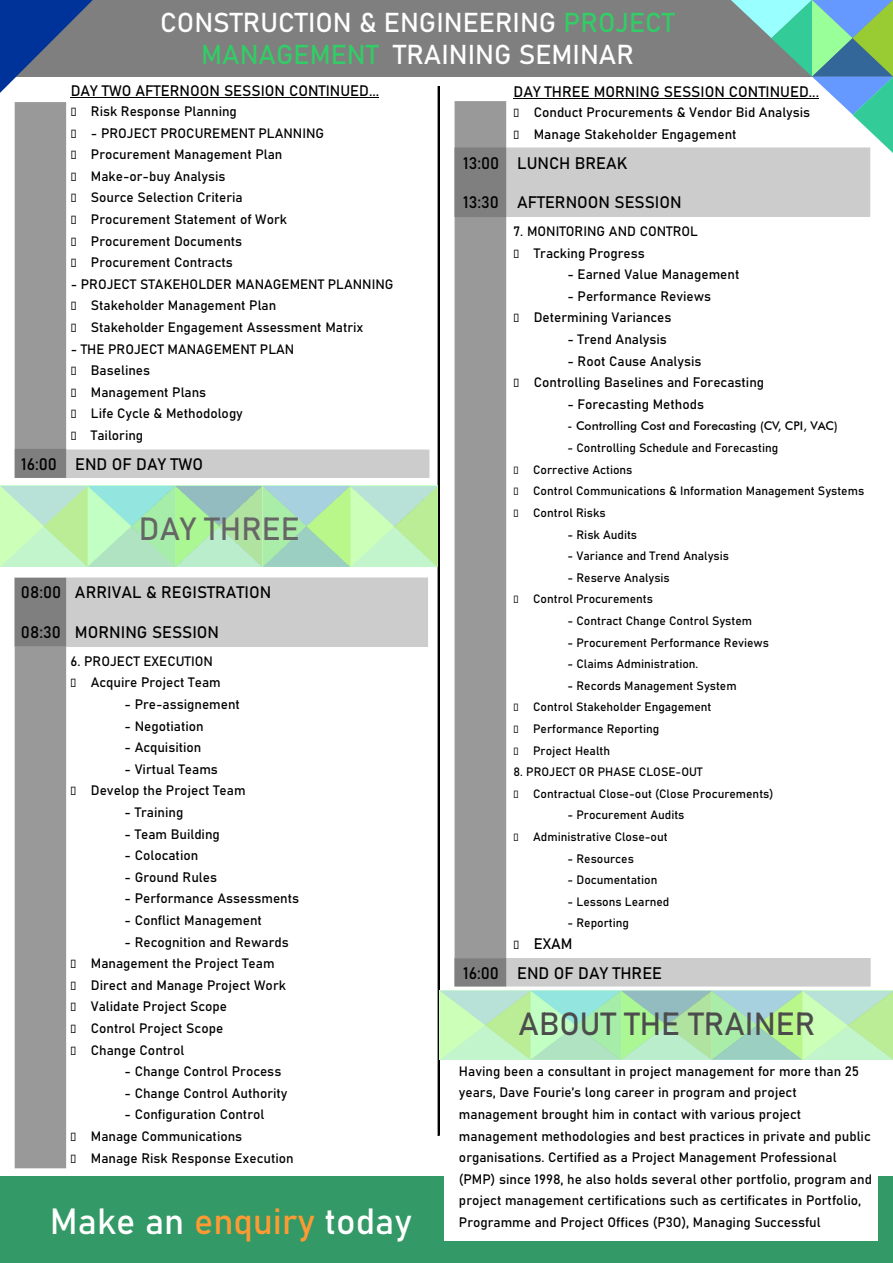
<style>
.page{position:relative;width:893px;height:1263px;background:#fff}
.page>*{position:absolute;margin:0;border:0;box-sizing:border-box;transform-origin:0 0}
.t1{font:36px "Bahnschrift";color:#fff}
.t2{font:31.65px "Bahnschrift";color:#4c4c4c}
.t3{font:31.65px "Bahnschrift";color:#666}
.t4{font:27px/32.4px "Bahnschrift";color:#fff}
.t5{font:27px "Bahnschrift";color:#3c6}
.t6{font:16.5px "Bahnschrift";color:#000}
.t7{font:15px "Bahnschrift";color:#000}
.t8{font:13.5px/21.6px "Bahnschrift";color:#000}
.t9{font:12px/21.6px "Bahnschrift";color:#000}
.t10{font:500 12px "Futura BT";color:#000}
.s1{color:#3c6}
.s2{color:#f93}
</style>
<div class="page">
<div style="left:455px;top:958px;width:415px;height:28px;background:#ccc"></div>
<div style="left:455px;top:148px;width:415px;height:68px;background:#ccc"></div>
<div style="left:454px;top:148px;width:416px;height:69px;border:1px solid #ccc"></div>
<div style="left:15px;top:450px;width:414px;height:27px;background:#ccc"></div>
<div style="left:15px;top:450px;width:414px;height:28px;border:1px solid #ccc"></div>
<div style="left:0;top:1177px;width:893px;height:86px;background:#396"></div>
<hr style="left:513px;top:98px;width:306px;height:1px;background:#000">
<div style="left:438px;top:86px;width:2px;height:1050px;border:1px solid #000"></div>
<div style="left:0;top:0;width:893px;height:77px;background:#7f7f7f"></div>
<svg style="left:731px;top:0;width:162px;height:153px"></svg>
<svg style="left:0;top:0;width:93px;height:93px"></svg>
<div style="left:15px;top:578px;width:413px;height:68px;background:#ccc"></div>
<div style="left:14px;top:578px;width:414px;height:69px;border:1px solid #ccc"></div>
<img style="left:0;top:486px;width:44px;height:81px">
<img style="left:44px;top:486px;width:44px;height:81px">
<img style="left:88px;top:486px;width:306px;height:81px">
<img style="left:394px;top:486px;width:44px;height:81px">
<hr style="left:71px;top:97px;width:308px;height:1px;background:#000">
<img style="left:440px;top:991px;width:45px;height:69px">
<img style="left:485px;top:991px;width:45px;height:69px">
<img style="left:530px;top:991px;width:318px;height:69px">
<img style="left:848px;top:991px;width:45px;height:69px">
<div style="left:444px;top:1171px;width:434px;height:69px;background:#fff"></div>
<h3 class="t4" style="left:393px;top:6px;width:283px;text-indent:-233px">CONSTRUCTION &amp; ENGINEERING <span class="s1">PROJECT<br></span>TRAINING SEMINAR</h3>
<h3 class="t5" style="left:201px;top:38px;width:179px">MANAGEMENT</h3>
<p class="t7" style="left:71px;top:81px;width:310px">DAY TWO AFTERNOON SESSION CONTINUED...</p>
<p class="t8" style="left:91px;top:100px;width:147px">Risk Response Planning</p>
<p class="t8" style="left:91px;top:122px;width:235px">- PROJECT PROCUREMENT PLANNING<br>Procurement Management Plan<br>Make-or-buy Analysis<br>Source Selection Criteria<br>Procurement Statement of Work<br>Procurement Documents<br>Procurement Contracts</p>
<p class="t8" style="left:91px;top:273px;width:304px;text-indent:-20px">- PROJECT STAKEHOLDER MANAGEMENT PLANNING<br>Stakeholder Management Plan<br>Stakeholder Engagement Assessment Matrix</p>
<p class="t8" style="left:91px;top:338px;width:205px;text-indent:-20px">- THE PROJECT MANAGEMENT PLAN<br>Baselines<br>Management Plans<br>Life Cycle &amp; Methodology<br>Tailoring</p>
<p class="t6" style="left:21px;top:454px;width:183px">16:00 END OF DAY TWO</p>
<h2 class="t3" style="left:139px;top:509px;width:162px">DAY THREE</h2>
<p class="t6" style="left:21px;top:582px;width:252px">08:00 ARRIVAL &amp; REGISTRATION</p>
<p class="t6" style="left:21px;top:622px;width:200px">08:30 MORNING SESSION</p>
<p class="t8" style="left:91px;top:650px;width:131px;text-indent:-20px">6. PROJECT EXECUTION<br>Acquire Project Team</p>
<p class="t8" style="left:125px;top:693px;width:117px">- Pre-assignement</p>
<p class="t8" style="left:125px;top:715px;width:81px">- Negotiation</p>
<p class="t8" style="left:125px;top:737px;width:78px">- Acquisition</p>
<p class="t8" style="left:91px;top:758px;width:156px;text-align:center">- Virtual Teams<br>Develop the Project Team</p>
<p class="t8" style="left:125px;top:801px;width:60px">- Training</p>
<p class="t8" style="left:125px;top:823px;width:97px">- Team Building</p>
<p class="t8" style="left:125px;top:845px;width:75px">- Colocation</p>
<p class="t8" style="left:125px;top:866px;width:94px">- Ground Rules</p>
<p class="t8" style="left:125px;top:888px;width:176px">- Performance Assessments</p>
<p class="t8" style="left:125px;top:909px;width:139px">- Conflict Management</p>
<p class="t8" style="left:91px;top:931px;width:199px;text-indent:34px">- Recognition and Rewards<br>Management the Project Team<br>Direct and Manage Project Work<br>Validate Project Scope<br>Control Project Scope<br>Change Control</p>
<p class="t8" style="left:125px;top:1061px;width:158px">- Change Control Process</p>
<p class="t8" style="left:125px;top:1082px;width:164px">- Change Control Authority</p>
<p class="t8" style="left:91px;top:1104px;width:204px;text-indent:34px">- Configuration Control<br>Manage Communications<br>Manage Risk Response Execution</p>
<h1 class="t1" style="left:50px;top:1198px;width:363px">Make an <span class="s2">enquiry</span> today</h1>
<p class="t7" style="left:513px;top:82px;width:307px">DAY THREE MORNING SESSION CONTINUED...</p>
<p class="t8" style="left:534px;top:101px;width:278px">Conduct Procurements &amp; Vendor Bid Analysis<br>Manage Stakeholder Engagement</p>
<p class="t6" style="left:463px;top:153px;width:166px">13:00 LUNCH BREAK</p>
<p class="t6" style="left:463px;top:192px;width:220px">13:30 AFTERNOON SESSION</p>
<p class="t8" style="left:534px;top:220px;width:166px;text-indent:-20px">7. MONITORING AND CONTROL<br>Tracking Progress</p>
<p class="t8" style="left:567px;top:264px;width:173px">- Earned Value Management</p>
<p class="t8" style="left:534px;top:285px;width:179px;text-indent:34px">- Performance Reviews<br>Determining Variances</p>
<p class="t8" style="left:567px;top:328px;width:101px">- Trend Analysis</p>
<p class="t8" style="left:534px;top:350px;width:232px;text-indent:34px">- Root Cause Analysis<br>Controlling Baselines and Forecasting</p>
<p class="t8" style="left:567px;top:393px;width:138px">- Forecasting Methods</p>
<p class="t10" style="left:567px;top:419px;width:272px">- Controlling Cost and Forecasting (CV, CPI, VAC)</p>
<p class="t9" style="left:533px;top:437px;width:333px;text-indent:34px">- Controlling Schedule and Forecasting<br>Corrective Actions<br>Control Communications &amp; Information Management Systems Control Risks</p>
<p class="t9" style="left:567px;top:523px;width:71px">- Risk Audits</p>
<p class="t9" style="left:567px;top:545px;width:163px">- Variance and Trend Analysis</p>
<p class="t9" style="left:533px;top:567px;width:138px;text-indent:34px">- Reserve Analysis<br>Control Procurements</p>
<p class="t9" style="left:567px;top:610px;width:186px">- Contract Change Control System</p>
<p class="t9" style="left:567px;top:631px;width:203px">- Procurement Performance Reviews</p>
<p class="t9" style="left:567px;top:653px;width:132px">- Claims Administration.</p>
<p class="t9" style="left:533px;top:675px;width:205px;text-indent:34px">- Records Management System<br>Control Stakeholder Engagement<br>Performance Reporting<br>Project Health</p>
<p class="t9" style="left:533px;top:761px;width:242px;text-indent:-20px">8. PROJECT OR PHASE CLOSE-OUT<br>Contractual Close-out (Close Procurements)</p>
<p class="t9" style="left:533px;top:804px;width:153px;text-indent:34px">- Procurement Audits<br>Administrative Close-out</p>
<p class="t9" style="left:567px;top:847px;width:68px">- Resources</p>
<p class="t9" style="left:567px;top:869px;width:91px">- Documentation</p>
<p class="t9" style="left:567px;top:891px;width:103px">- Lessons Learned</p>
<p class="t9" style="left:567px;top:912px;width:63px">- Reporting</p>
<p class="t7" style="left:534px;top:934px;width:40px">EXAM</p>
<p class="t6" style="left:463px;top:962px;width:200px">16:00 END OF DAY THREE</p>
<h2 class="t2" style="left:519px;top:1004px;width:298px">ABOUT THE TRAINER</h2>
<p class="t8" style="left:459px;top:1060px;width:414px">Having been a consultant in project management for more than 25 years, Dave Fourie’s long career in program and project management brought him in contact with various project management methodologies and best practices in private and public organisations. Certified as a Project Management Professional (PMP) since 1998, he also holds several other portfolio, program and project management certifications such as certificates in Portfolio, Programme and Project Offices (P3O), Managing Successful</p>
</div>
